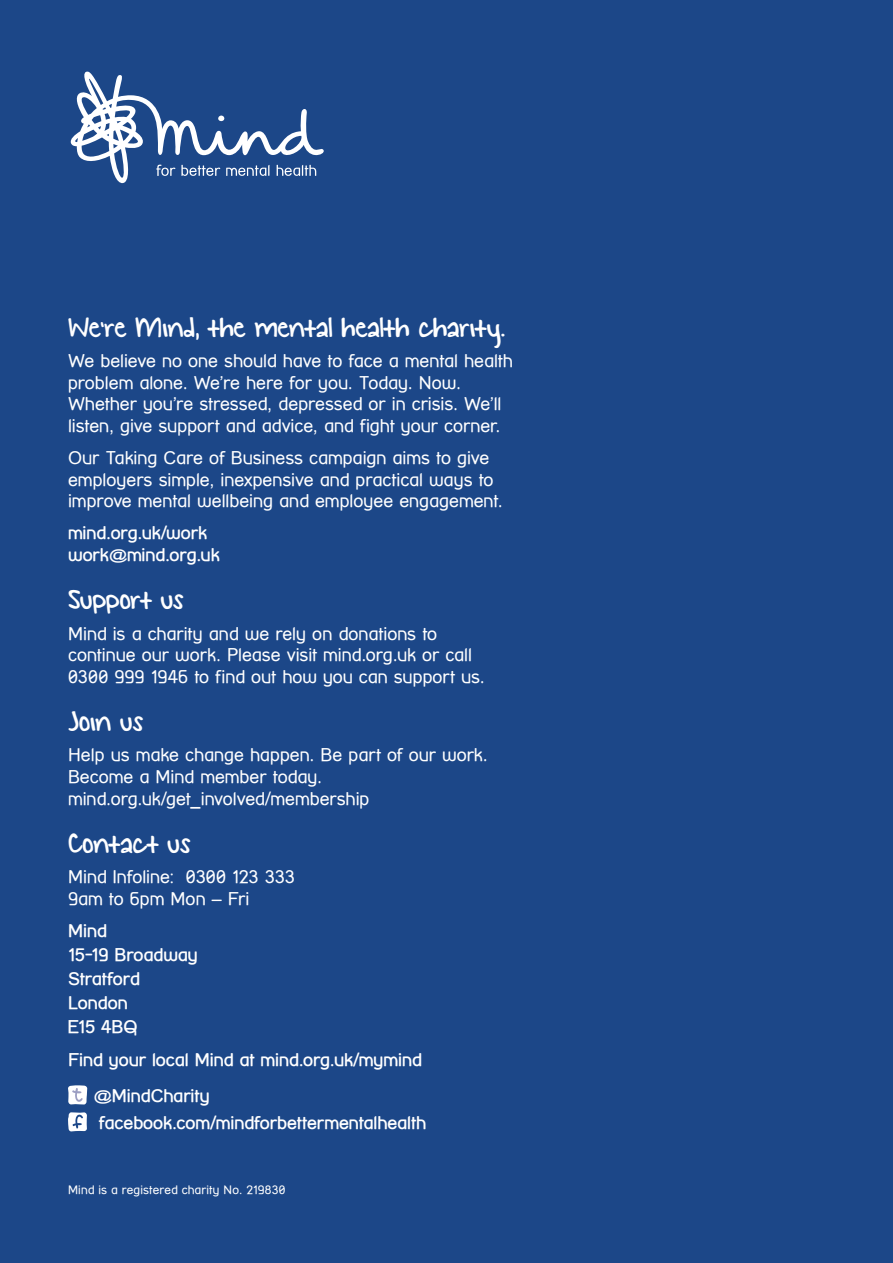
<style>
.page{position:relative;width:893px;height:1263px;background:#1c4788}
.page>*{position:absolute;margin:0;border:0;box-sizing:border-box;transform-origin:0 0}
.t1{font:31.5px "KG Small Town Southern Girl";letter-spacing:-.005em;color:#fff}
.t2{font:18px/21.6px "Street Corner";letter-spacing:-.005em;color:#fff}
.t3{font:700 18px/24px "Street Corner";color:#fff}
.t4{font:12px "Street Corner";letter-spacing:.01em;color:#fff}
</style>
<div class="page">
<svg style="left:68px;top:1085px;width:19px;height:19px"></svg>
<svg style="left:68px;top:1112px;width:19px;height:19px"></svg>
<svg style="left:70px;top:71px;width:254px;height:113px"></svg>
<h1 class="t1" style="left:68px;top:310px;width:439px">We’re Mind, the mental health charity.</h1>
<p class="t2" style="left:68px;top:350px;width:446px">We believe no one should have to face a mental health problem alone. We’re here for you. Today. Now.<br>Whether you’re stressed, depressed or in crisis. We’ll listen, give support and advice, and fight your corner.</p>
<p class="t2" style="left:68px;top:447px;width:436px">Our Taking Care of Business campaign aims to give employers simple, inexpensive and practical ways to improve mental wellbeing and employee engagement.</p>
<p class="t3" style="left:68px;top:522px;width:153px;line-height:21.6px">mind.org.uk/work work@mind.org.uk</p>
<h1 class="t1" style="left:68px;top:583px;width:118px">Support us</h1>
<p class="t2" style="left:68px;top:622px;width:418px">Mind is a charity and we rely on donations to continue our work. Please visit mind.org.uk or call<br>0300 999 1946 to find out how you can support us.</p>
<h1 class="t1" style="left:68px;top:705px;width:77px">Join us</h1>
<p class="t2" style="left:68px;top:744px;width:421px">Help us make change happen. Be part of our work.<br>Become a Mind member today. mind.org.uk/get_involved/membership</p>
<h1 class="t1" style="left:68px;top:826px;width:124px">Contact us</h1>
<p class="t2" style="left:68px;top:866px;width:228px">Mind Infoline: 0300 123 333<br>9am to 6pm Mon – Fri</p>
<p class="t3" style="left:68px;top:919px;width:131px">Mind<br>15-19 Broadway<br>Stratford<br>London<br>E15 4BQ</p>
<p class="t3" style="left:93px;top:1041px;width:330px;line-height:36.8px;text-indent:-25px">Find your local Mind at mind.org.uk/mymind @MindCharity</p>
<p class="t3" style="left:99px;top:1111px;width:329px">facebook.com/mindforbettermentalhealth</p>
<p class="t4" style="left:68px;top:1182px;width:219px">Mind is a registered charity No. 219830</p>
</div>
